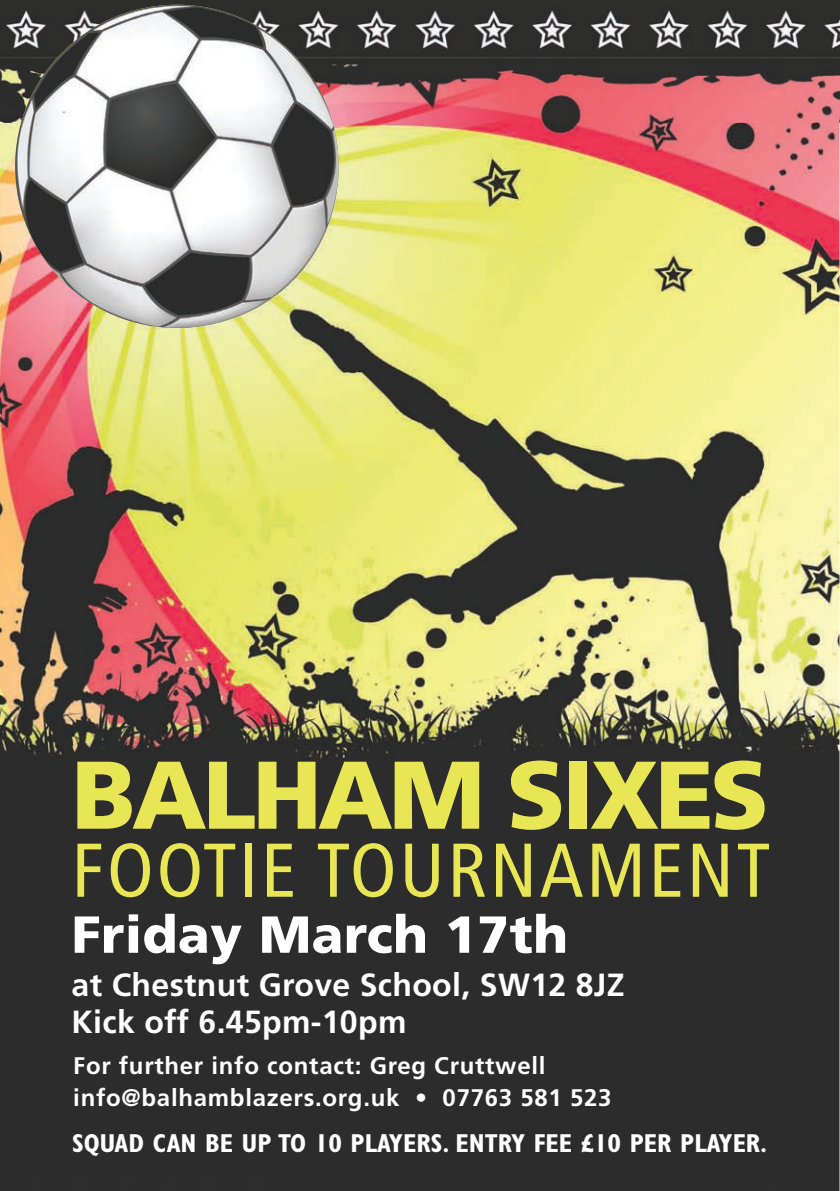
<style>
.page{position:relative;width:840px;height:1191px;background:#fff}
.page>*{position:absolute;margin:0;border:0;box-sizing:border-box;transform-origin:0 0}
.t1{font:900 96px "Frutiger";letter-spacing:-.04em;color:#e8e654}
.t2{font:condensed 76px "Frutiger";letter-spacing:.04em;color:#e8e654}
.t3{font:900 52px "Frutiger";letter-spacing:.01em;color:#fff}
.t4{font:700 32px/37px "Frutiger";letter-spacing:.01em;color:#fff}
.t5{font:700 condensed 26px "Gill Sans";color:#fff}
.t6{font:700 24px/32px "Frutiger";letter-spacing:.03em;color:#fff}
</style>
<div class="page">
<img style="left:0;top:123px;width:839px;height:1068px">
<img style="left:0;top:0;width:839px;height:123px">
<img style="left:15px;top:5px;width:323px;height:323px;border-radius:162px">
<h1 class="t1" style="left:72px;top:737px;width:698px">BALHAM SIXES</h1>
<h2 class="t2" style="left:72px;top:826px;width:699px">FOOTIE TOURNAMENT</h2>
<h3 class="t3" style="left:72px;top:903px;width:497px">FRIDAY MARCH 17TH</h3>
<h3 class="t4" style="left:72px;top:966px;width:554px">at Chestnut Grove School, SW12 8JZ<br>Kick off 6.45pm-10pm</h3>
<p class="t6" style="left:73px;top:1049px;width:539px">For further info contact: Greg Cruttwell info@balhamblazers.org.uk • 07763 581 523</p>
<p class="t5" style="left:72px;top:1127px;width:696px">SQUAD CAN BE UP TO 10 PLAYERS. ENTRY FEE £10 PER PLAYER.</p>
</div>
